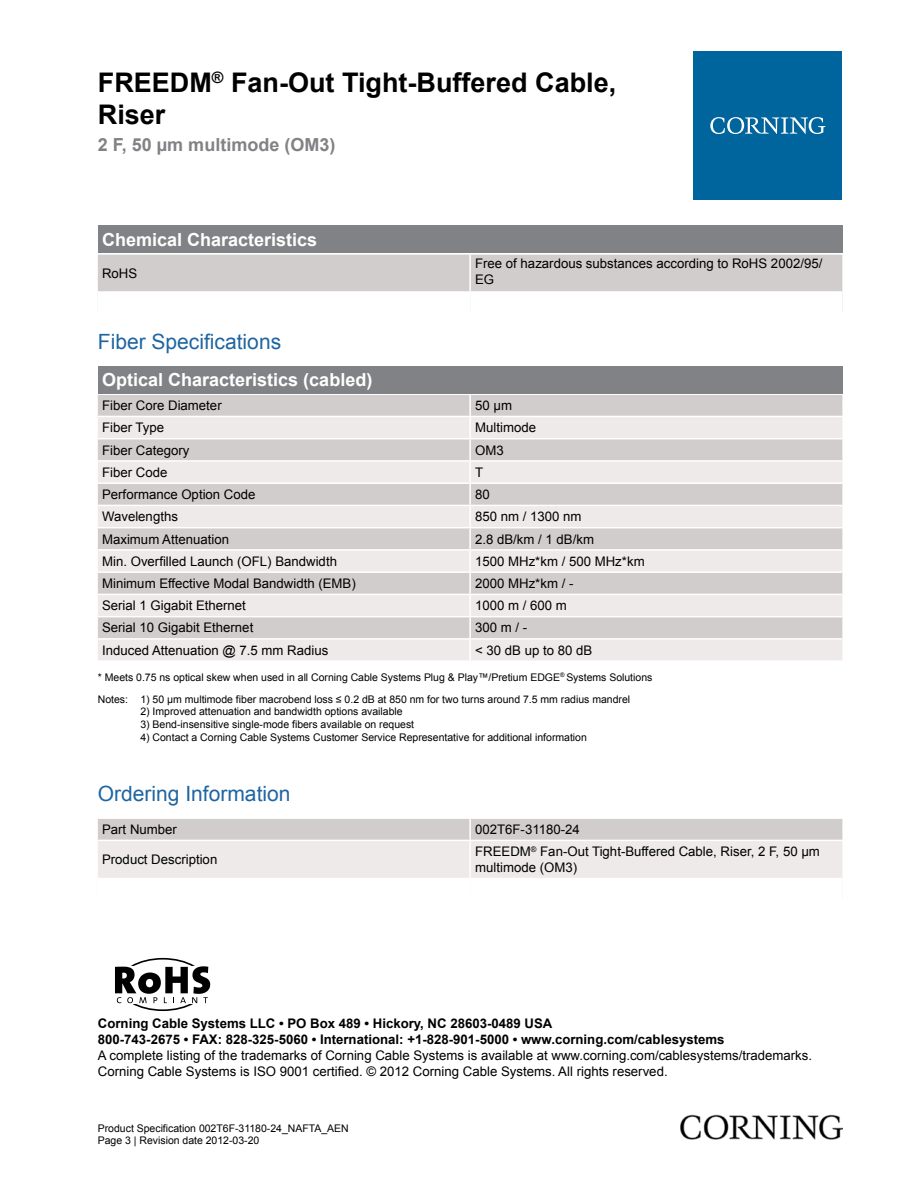
<style>
.page{position:relative;width:919px;height:1187px;background:#fff}
.page>*{position:absolute;margin:0;border:0;box-sizing:border-box;transform-origin:0 0}
.t1{font:700 27px/32.4px "Arial";color:#000}
.t2{font:21px "Arial";color:#1f65a1}
.t3{font:700 18px "Arial";color:#fff}
.t4{font:700 18px "Arial";color:#808285}
.t5{font:13.2px/15.9px "Arial";color:#000}
.t6{font:700 13.2px/15.9px "Arial";color:#000}
.t7{font:10.5px/22.4px "Arial";color:#000}
</style>
<div class="page">
<div style="left:98px;top:225px;width:744px;height:28px;background:#808285"></div>
<div style="left:98px;top:254px;width:744px;height:37px;background:#d1cdcc"></div>
<hr style="left:469px;top:254px;width:2px;height:37px;background:#fff">
<div style="left:98px;top:366px;width:744px;height:27px;background:#808285"></div>
<div style="left:98px;top:395px;width:744px;height:20px;background:#d1cdcc"></div>
<svg style="left:98px;top:417px;width:744px;height:243px;fill:#edeae9"></svg>
<hr style="left:469px;top:395px;width:2px;height:20px;background:#fff">
<hr style="left:469px;top:417px;width:2px;height:21px;background:#fff">
<hr style="left:469px;top:439px;width:2px;height:21px;background:#fff">
<hr style="left:469px;top:461px;width:2px;height:21px;background:#fff">
<hr style="left:469px;top:484px;width:2px;height:20px;background:#fff">
<hr style="left:469px;top:506px;width:2px;height:21px;background:#fff">
<hr style="left:469px;top:528px;width:2px;height:21px;background:#fff">
<hr style="left:469px;top:550px;width:2px;height:21px;background:#fff">
<hr style="left:469px;top:573px;width:2px;height:20px;background:#fff">
<hr style="left:469px;top:595px;width:2px;height:21px;background:#fff">
<hr style="left:469px;top:617px;width:2px;height:21px;background:#fff">
<hr style="left:469px;top:639px;width:2px;height:21px;background:#fff">
<hr style="left:98px;top:438px;width:372px;height:1px;background:#fff">
<hr style="left:470px;top:438px;width:372px;height:1px;background:#fff">
<hr style="left:98px;top:460px;width:372px;height:1px;background:#fff">
<hr style="left:470px;top:460px;width:372px;height:1px;background:#fff">
<hr style="left:98px;top:482px;width:372px;height:2px;background:#fff">
<hr style="left:470px;top:482px;width:372px;height:2px;background:#fff">
<hr style="left:98px;top:504px;width:372px;height:2px;background:#fff">
<hr style="left:470px;top:504px;width:372px;height:2px;background:#fff">
<hr style="left:98px;top:527px;width:372px;height:1px;background:#fff">
<hr style="left:470px;top:527px;width:372px;height:1px;background:#fff">
<hr style="left:98px;top:549px;width:372px;height:1px;background:#fff">
<hr style="left:470px;top:549px;width:372px;height:1px;background:#fff">
<hr style="left:98px;top:571px;width:372px;height:2px;background:#fff">
<hr style="left:470px;top:571px;width:372px;height:2px;background:#fff">
<hr style="left:98px;top:593px;width:372px;height:2px;background:#fff">
<hr style="left:470px;top:593px;width:372px;height:2px;background:#fff">
<hr style="left:98px;top:616px;width:372px;height:1px;background:#fff">
<hr style="left:470px;top:616px;width:372px;height:1px;background:#fff">
<hr style="left:98px;top:638px;width:372px;height:1px;background:#fff">
<hr style="left:470px;top:638px;width:372px;height:1px;background:#fff">
<svg style="left:98px;top:819px;width:744px;height:58px"></svg>
<hr style="left:469px;top:818px;width:2px;height:21px;background:#fff">
<hr style="left:469px;top:841px;width:2px;height:36px;background:#fff">
<hr style="left:98px;top:839px;width:372px;height:2px;background:#fff">
<hr style="left:470px;top:839px;width:372px;height:2px;background:#fff">
<div style="left:693px;top:51px;width:149px;height:149px;background:#00649d"></div>
<svg style="left:710px;top:117px;width:115px;height:17px"></svg>
<img style="left:680px;top:1114px;width:162px;height:25px">
<div style="left:118px;top:957px;width:90px;height:53px;border:2px solid #000;border-radius:50%"></div>
<div style="left:98px;top:966px;width:123px;height:38px;background:#fff"></div>
<svg style="left:115px;top:966px;width:95px;height:37px"></svg>
<h1 class="t1" style="left:98px;top:67px;width:520px">FREEDM<sup>®</sup> Fan-Out Tight-Buffered Cable,<br>Riser</h1>
<h3 class="t4" style="left:98px;top:132px;width:239px">2 F, 50 µm multimode (OM3)</h3>
<h3 class="t3" style="left:102px;top:227px;width:217px">Chemical Characteristics</h3>
<p class="t5" style="left:102px;top:265px;width:37px">RoHS</p>
<p class="t5" style="left:475px;top:256px;width:349px">Free of hazardous substances according to RoHS 2002/95/<br>EG</p>
<h2 class="t2" style="left:98px;top:328px;width:185px">Fiber Specifications</h2>
<h3 class="t3" style="left:102px;top:368px;width:272px">Optical Characteristics (cabled)</h3>
<p class="t5" style="left:102px;top:397px;width:121px">Fiber Core Diameter</p>
<p class="t5" style="left:475px;top:397px;width:38px">50 µm</p>
<p class="t5" style="left:102px;top:420px;width:64px">Fiber Type</p>
<p class="t5" style="left:475px;top:420px;width:62px">Multimode</p>
<p class="t5" style="left:102px;top:442px;width:89px">Fiber Category</p>
<p class="t5" style="left:475px;top:442px;width:30px">OM3</p>
<p class="t5" style="left:102px;top:464px;width:67px">Fiber Code</p>
<p class="t5" style="left:475px;top:464px;width:10px">T</p>
<p class="t5" style="left:102px;top:486px;width:155px">Performance Option Code</p>
<p class="t5" style="left:475px;top:486px;width:16px">80</p>
<p class="t5" style="left:102px;top:509px;width:77px">Wavelengths</p>
<p class="t5" style="left:475px;top:509px;width:108px">850 nm / 1300 nm</p>
<p class="t5" style="left:102px;top:531px;width:128px">Maximum Attenuation</p>
<p class="t5" style="left:475px;top:531px;width:120px">2.8 dB/km / 1 dB/km</p>
<p class="t5" style="left:102px;top:553px;width:236px">Min. Overfilled Launch (OFL) Bandwidth</p>
<p class="t5" style="left:475px;top:553px;width:171px">1500 MHz*km / 500 MHz*km</p>
<p class="t5" style="left:102px;top:575px;width:255px">Minimum Effective Modal Bandwidth (EMB)</p>
<p class="t5" style="left:475px;top:575px;width:100px">2000 MHz*km / -</p>
<p class="t5" style="left:102px;top:597px;width:145px">Serial 1 Gigabit Ethernet</p>
<p class="t5" style="left:475px;top:597px;width:93px">1000 m / 600 m</p>
<p class="t5" style="left:102px;top:620px;width:153px">Serial 10 Gigabit Ethernet</p>
<p class="t5" style="left:475px;top:620px;width:54px">300 m / -</p>
<p class="t5" style="left:102px;top:642px;width:228px">Induced Attenuation @ 7.5 mm Radius</p>
<p class="t5" style="left:475px;top:642px;width:119px">&lt; 30 dB up to 80 dB</p>
<p class="t7" style="left:98px;top:665px;width:556px">* Meets 0.75 ns optical skew when used in all Corning Cable Systems Plug &amp; Play™/Pretium EDGE<sup>®</sup> Systems Solutions<br>Notes: 1) 50 μm multimode fiber macrobend loss ≤ 0.2 dB at 850 nm for two turns around 7.5 mm radius mandrel</p>
<p class="t7" style="left:140px;top:700px;width:264px">2) Improved attenuation and bandwidth options available</p>
<p class="t7" style="left:140px;top:713px;width:275px">3) Bend-insensitive single-mode fibers available on request</p>
<p class="t7" style="left:140px;top:726px;width:448px">4) Contact a Corning Cable Systems Customer Service Representative for additional information</p>
<h2 class="t2" style="left:98px;top:779px;width:194px">Ordering Information</h2>
<p class="t5" style="left:102px;top:821px;width:76px">Part Number</p>
<p class="t5" style="left:475px;top:821px;width:106px">002T6F-31180-24</p>
<p class="t5" style="left:102px;top:851px;width:117px">Product Description</p>
<p class="t5" style="left:475px;top:843px;width:346px">FREEDM<sup>®</sup> Fan-Out Tight-Buffered Cable, Riser, 2 F, 50 µm multimode (OM3)</p>
<p class="t6" style="left:98px;top:1015px;width:628px">Corning Cable Systems LLC • PO Box 489 • Hickory, NC 28603-0489 USA<br>800-743-2675 • FAX: 828-325-5060 • International: +1-828-901-5000 • www.corning.com/cablesystems</p>
<p class="t5" style="left:98px;top:1047px;width:715px">A complete listing of the trademarks of Corning Cable Systems is available at www.corning.com/cablesystems/trademarks.<br>Corning Cable Systems is ISO 9001 certified. © 2012 Corning Cable Systems. All rights reserved.</p>
<p class="t7" style="left:98px;top:1121px;width:252px;line-height:12.6px">Product Specification 002T6F-31180-24_NAFTA_AEN<br>Page 3 | Revision date 2012-03-20</p>
</div>
